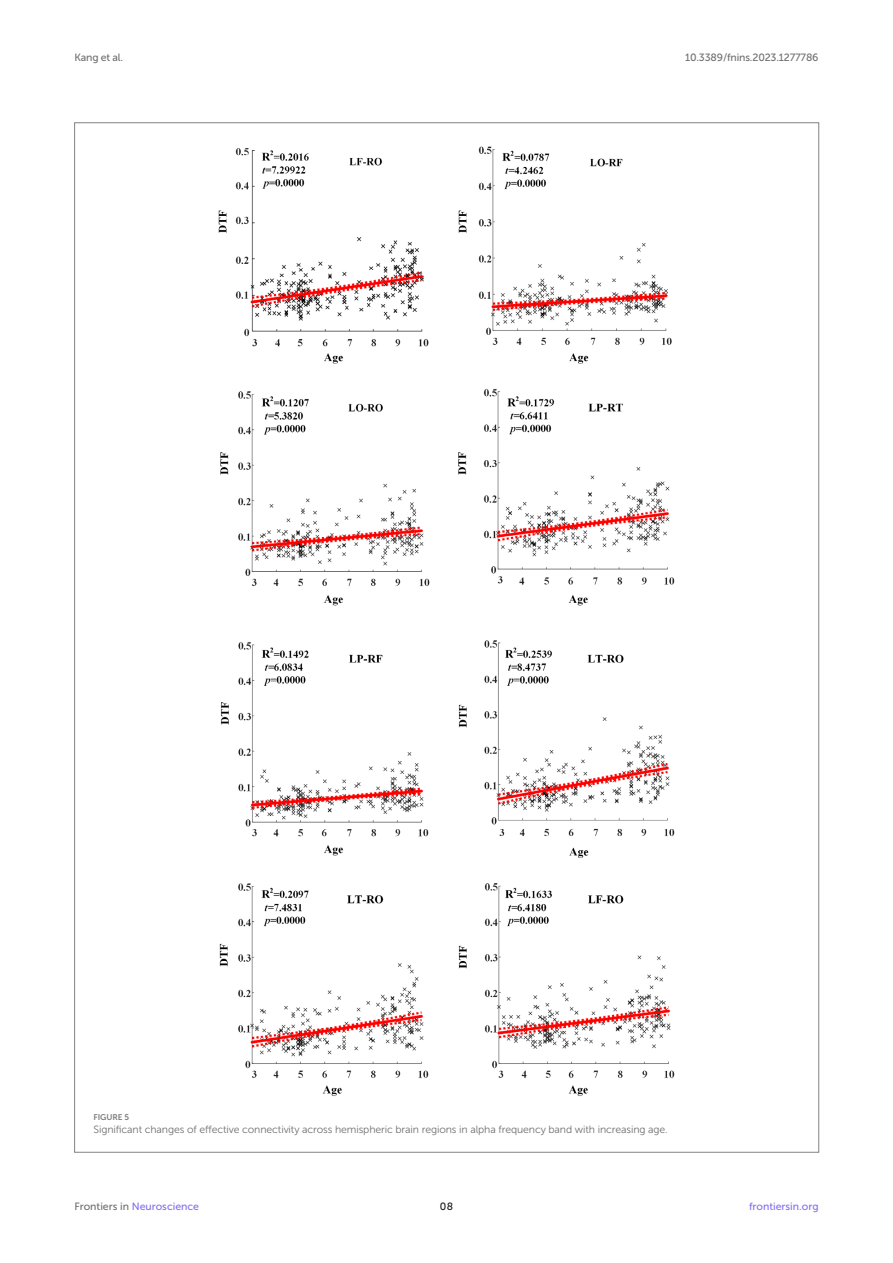
<style>
.page{position:relative;width:893px;height:1263px;background:#fff}
.page>*{position:absolute;margin:0;border:0;box-sizing:border-box;transform-origin:0 0}
.FIG_LEG{font:10.5px "Museo Sans 300";letter-spacing:-.01em;color:#706f70}
.t1{font:10.5px "Museo Sans 500";color:#856df0}
.t2{font:10.5px "Museo Sans 500";letter-spacing:-.015em;color:#706f70}
.t3{font:10.5px "Museo Sans 500";color:#1b1c1b}
.FIG_HD{font:8.25px "Museo Sans 700";letter-spacing:-.01em;color:#7e7f7f}
.s1{color:#706f70}
</style>
<div class="page">
<img style="left:218px;top:146px;width:457px;height:950px">
<p class="t2" style="left:74px;top:51px;width:50px">Kang et al.</p>
<p class="t2" style="left:685px;top:51px;width:135px">10.3389/fnins.2023.1277786</p>
<p class="FIG_HD" style="left:94px;top:1112px;width:37px">FIGURE 5</p>
<p class="FIG_LEG" style="left:94px;top:1124px;width:576px">Significant changes of effective connectivity across hemispheric brain regions in alpha frequency band with increasing age.</p>
<p class="t1" style="left:74px;top:1200px;width:126px"><span class="s1">Frontiers in</span> Neuroscience</p>
<p class="t3" style="left:440px;top:1200px;width:15px">08</p>
<p class="t1" style="left:749px;top:1200px;width:71px">frontiersin.org</p>
</div>
